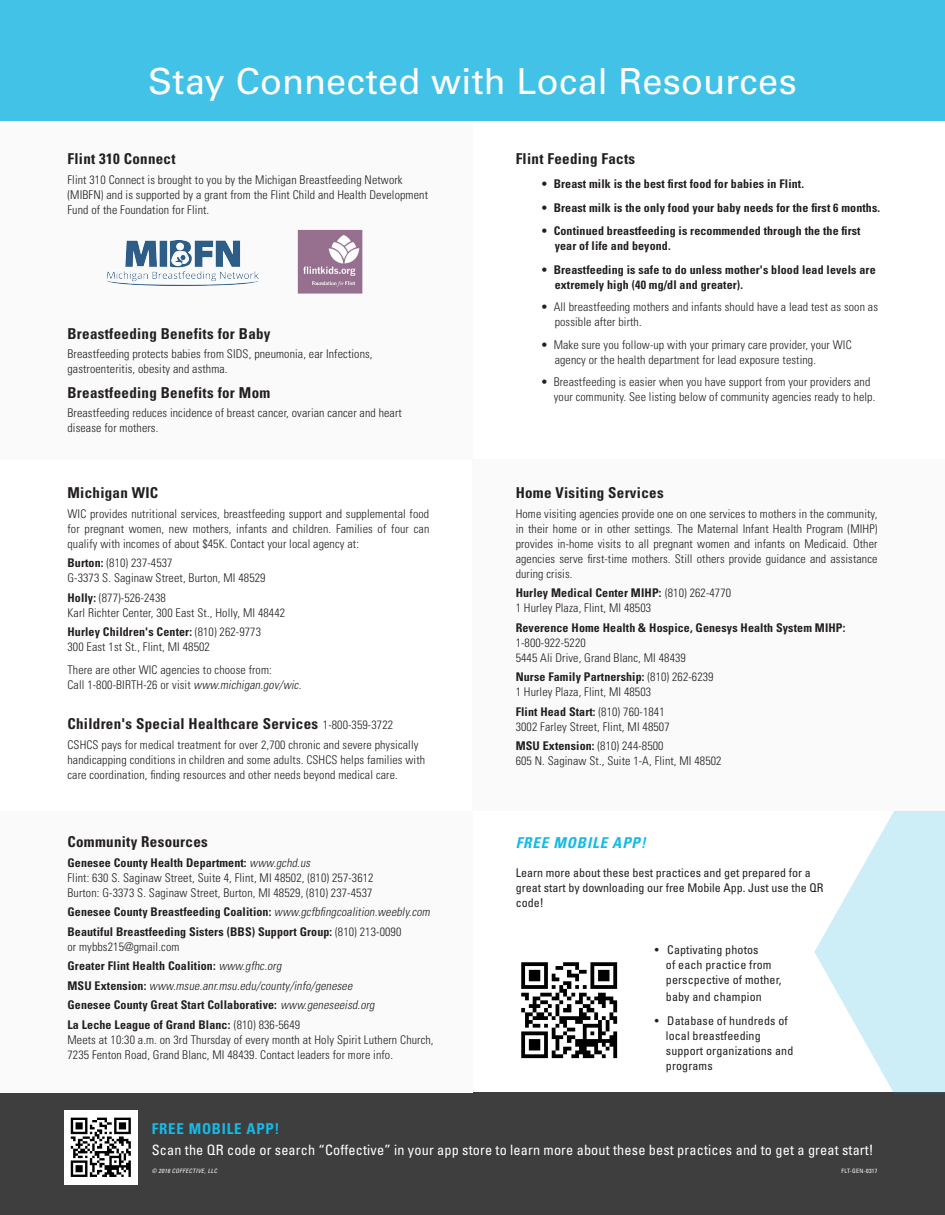
<style>
.page{position:relative;width:945px;height:1215px;background:#fff}
.page>*{position:absolute;margin:0;border:0;box-sizing:border-box;transform-origin:0 0}
.t1{font:36px "Univers LT Std";letter-spacing:.01em;color:#fff}
.t2{font:700 condensed 15px "Univers LT Std";letter-spacing:.02em;color:#231f20}
.t3{font:700 condensed 15px "Univers LT Std";letter-spacing:.05em;color:#15bae5}
.t4{font:italic 700 condensed 15px "Univers LT Std";letter-spacing:.06em;color:#15bae5}
.t5{font:condensed 14.25px "Univers LT Std";letter-spacing:.01em;color:#fff}
.t6{font:300 condensed 12px/15px "Univers LT Std";letter-spacing:.01em;color:#231f20}
.t7{font:700 condensed 12px "Univers LT Std";letter-spacing:.01em;color:#231f20}
.t8{font:condensed 12px/15px "Univers LT Std";letter-spacing:.01em;color:#231f20}
.t9{font:italic 300 condensed 12px "Univers LT Std";color:#231f20}
.t10{font:italic condensed 6px "Univers LT Std";letter-spacing:.05em;color:#fff}
.t11{font:condensed 6px "Univers LT Std";letter-spacing:.05em;color:#fff}
.s1{font-weight:700}
.s2{font-weight:300}
.s3{font-style:italic}
.s4{font-weight:300;font-size:12px}
.s5{font-weight:300;font-style:italic}
.s6{font-weight:700;font-style:normal}
</style>
<div class="page">
<div style="left:0;top:1092px;width:945px;height:123px;background:#3e3e3f"></div>
<img style="left:64px;top:1111px;width:74px;height:73px">
<div style="left:472px;top:460px;width:473px;height:351px;background:#fafafa"></div>
<div style="left:0;top:0;width:945px;height:121px;background:#43c2e7"></div>
<div style="left:0;top:811px;width:473px;height:281px;background:#fafafa"></div>
<div style="left:0;top:121px;width:472px;height:339px;background:#fafafa"></div>
<img style="left:106px;top:240px;width:152px;height:45px">
<img style="left:297px;top:229px;width:66px;height:65px">
<svg style="left:814px;top:811px;width:131px;height:282px"></svg>
<img style="left:521px;top:962px;width:97px;height:97px">
<p class="t1" style="left:148px;top:60px;width:650px">Stay Connected with Local Resources</p>
<p class="t2" style="left:68px;top:150px;width:110px">Flint 310 Connect</p>
<p class="t6" style="left:68px;top:172px;width:362px">Flint 310 Connect is brought to you by the Michigan Breastfeeding Network (MIBFN) and is supported by a grant from the Flint Child and Health Development<br>Fund of the Foundation for Flint.</p>
<p class="t2" style="left:68px;top:324px;width:205px">Breastfeeding Benefits for Baby</p>
<p class="t6" style="left:68px;top:346px;width:307px">Breastfeeding protects babies from SIDS, pneumonia, ear Infections, gastroenteritis, obesity and asthma.</p>
<p class="t2" style="left:68px;top:383px;width:204px">Breastfeeding Benefits for Mom</p>
<p class="t6" style="left:68px;top:406px;width:336px">Breastfeeding reduces incidence of breast cancer, ovarian cancer and heart disease for mothers.</p>
<p class="t2" style="left:68px;top:484px;width:92px">Michigan WIC</p>
<p class="t6" style="left:68px;top:506px;width:363px;text-align:justify">WIC provides nutritional services, breastfeeding support and supplemental food for pregnant women, new mothers, infants and children. Families of four can qualify with incomes of about $45K. Contact your local agency at:</p>
<p class="t6" style="left:68px;top:556px;width:107px"><span class="s1">Burton:</span> (810) 237-4537</p>
<p class="t6" style="left:68px;top:571px;width:200px">G-3373 S. Saginaw Street, Burton, MI 48529</p>
<p class="t6" style="left:68px;top:590px;width:100px"><span class="s1">Holly:</span> (877)-526-2438</p>
<p class="t6" style="left:68px;top:605px;width:219px">Karl Richter Center, 300 East St., Holly, MI 48442</p>
<p class="t7" style="left:68px;top:625px;width:195px">Hurley Children's Center: <span class="s2">(810) 262-9773</span></p>
<p class="t6" style="left:68px;top:640px;width:144px">300 East 1st St., Flint, MI 48502</p>
<p class="t6" style="left:68px;top:662px;width:206px">There are other WIC agencies to choose from:</p>
<p class="t6" style="left:68px;top:677px;width:238px">Call 1-800-BIRTH-26 or visit <span class="s3">www.michigan.gov/wic.</span></p>
<p class="t2" style="left:68px;top:715px;width:327px">Children's Special Healthcare Services <span class="s4">1-800-359-3722</span></p>
<p class="t6" style="left:68px;top:737px;width:359px">CSHCS pays for medical treatment for over 2,700 chronic and severe physically handicapping conditions in children and some adults. CSHCS helps families with care coordination, finding resources and other needs beyond medical care.</p>
<p class="t2" style="left:68px;top:833px;width:142px">Community Resources</p>
<p class="t7" style="left:68px;top:855px;width:247px">Genesee County Health Department: <span class="s5">www.gchd.us</span></p>
<p class="t6" style="left:68px;top:870px;width:308px">Flint: 630 S. Saginaw Street, Suite 4, Flint, MI 48502, (810) 257-3612</p>
<p class="t6" style="left:68px;top:885px;width:306px">Burton: G-3373 S. Saginaw Street, Burton, MI 48529, (810) 237-4537</p>
<p class="t7" style="left:68px;top:905px;width:367px">Genesee County Breastfeeding Coalition: <span class="s5">www.gcfbfingcoalition.weebly.com</span></p>
<p class="t7" style="left:68px;top:924px;width:335px">Beautiful Breastfeeding Sisters (BBS) Support Group: <span class="s2">(810) 213-0090</span></p>
<p class="t6" style="left:68px;top:939px;width:113px">or mybbs215@gmail.com</p>
<p class="t7" style="left:68px;top:959px;width:218px">Greater Flint Health Coalition: <span class="s5">www.gfhc.org</span></p>
<p class="t9" style="left:68px;top:978px;width:289px"><span class="s6">M S U Ext e n s i o n :</span> www.msue.anr.msu.edu/county/info/genesee</p>
<p class="t7" style="left:68px;top:998px;width:311px">Genesee County Great Start Collaborative: <span class="s5">www.geneseeisd.org</span></p>
<p class="t7" style="left:68px;top:1017px;width:234px">La Leche League of Grand Blanc: <span class="s2">(810) 836-5649</span></p>
<p class="t6" style="left:68px;top:1032px;width:368px">Meets at 10:30 a.m. on 3rd Thursday of every month at Holy Spirit Luthern Church,<br>7235 Fenton Road, Grand Blanc, MI 48439. Contact leaders for more info.</p>
<p class="t2" style="left:516px;top:150px;width:121px">Flint Feeding Facts</p>
<p class="t7" style="left:541px;top:177px;width:265px"><span class="s2">•</span> Breast milk is the best first food for babies in Flint.</p>
<p class="t7" style="left:541px;top:201px;width:341px"><span class="s2">•</span> Breast milk is the only food your baby needs for the first 6 months.</p>
<p class="t7" style="left:541px;top:223px;width:321px"><span class="s2">•</span> Continued breastfeeding is recommended through the the first</p>
<p class="t7" style="left:555px;top:238px;width:118px">year of life and beyond.</p>
<p class="t7" style="left:541px;top:262px;width:336px"><span class="s2">•</span> Breastfeeding is safe to do unless mother's blood lead levels are</p>
<p class="t7" style="left:555px;top:277px;width:190px">extremely high (40 mg/dl and greater).</p>
<p class="t6" style="left:541px;top:300px;width:339px">• All breastfeeding mothers and infants should have a lead test as soon as</p>
<p class="t6" style="left:555px;top:315px;width:89px">possible after birth.</p>
<p class="t6" style="left:541px;top:337px;width:313px">• Make sure you follow-up with your primary care provider, your WIC</p>
<p class="t6" style="left:555px;top:352px;width:263px">agency or the health department for lead exposure testing.</p>
<p class="t6" style="left:541px;top:375px;width:331px">• Breastfeeding is easier when you have support from your providers and</p>
<p class="t6" style="left:554px;top:390px;width:323px">your community. See listing below of community agencies ready to help.</p>
<p class="t2" style="left:516px;top:484px;width:149px">Home Visiting Services</p>
<p class="t6" style="left:516px;top:506px;width:363px;text-align:justify">Home visiting agencies provide one on one services to mothers in the community, in their home or in other settings. The Maternal Infant Health Program (MIHP) provides in-home visits to all pregnant women and infants on Medicaid. Other agencies serve first-time mothers. Still others provide guidance and assistance during crisis.</p>
<p class="t7" style="left:516px;top:586px;width:217px">Hurley Medical Center MIHP: <span class="s2">(810) 262-4770</span></p>
<p class="t6" style="left:516px;top:601px;width:137px">1 Hurley Plaza, Flint, MI 48503</p>
<p class="t7" style="left:516px;top:620px;width:331px">Reverence Home Health &amp; Hospice, Genesys Health System MIHP:</p>
<p class="t6" style="left:516px;top:635px;width:72px">1-800-922-5220</p>
<p class="t6" style="left:516px;top:650px;width:172px">5445 Ali Drive, Grand Blanc, MI 48439</p>
<p class="t7" style="left:516px;top:670px;width:199px">Nurse Family Partnership: <span class="s2">(810) 262-6239</span></p>
<p class="t6" style="left:516px;top:685px;width:137px">1 Hurley Plaza, Flint, MI 48503</p>
<p class="t7" style="left:516px;top:704px;width:150px">Flint Head Start: <span class="s2">(810) 760-1841</span></p>
<p class="t6" style="left:516px;top:719px;width:155px">3002 Farley Street, Flint, MI 48507</p>
<p class="t7" style="left:516px;top:739px;width:149px">MSU Extension: <span class="s2">(810) 244-8500</span></p>
<p class="t6" style="left:516px;top:754px;width:207px">605 N. Saginaw St., Suite 1-A, Flint, MI 48502</p>
<p class="t4" style="left:516px;top:833px;width:132px">FREE MOBILE APP!</p>
<p class="t8" style="left:516px;top:865px;width:309px">Learn more about these best practices and get prepared for a great start by downloading our free Mobile App. Just use the QR code!</p>
<p class="t8" style="left:655px;top:943px;width:105px">• Captivating photos</p>
<p class="t8" style="left:666px;top:958px;width:107px">of each practice from</p>
<p class="t8" style="left:666px;top:973px;width:117px">perscpective of mother,</p>
<p class="t8" style="left:666px;top:989px;width:97px">baby and champion</p>
<p class="t8" style="left:655px;top:1013px;width:135px">• Database of hundreds of</p>
<p class="t8" style="left:666px;top:1028px;width:96px">local breastfeeding</p>
<p class="t8" style="left:666px;top:1043px;width:129px">support organizations and</p>
<p class="t8" style="left:666px;top:1058px;width:48px">programs</p>
<p class="t3" style="left:152px;top:1119px;width:129px">FREE MOBILE APP!</p>
<p class="t5" style="left:152px;top:1141px;width:723px">Scan the QR code or search “Coffective” in your app store to learn more about these best practices and to get a great start!</p>
<p class="t10" style="left:152px;top:1167px;width:67px">© 2016 COFFECTIVE, LLC</p>
<p class="t11" style="left:841px;top:1167px;width:38px">FLT-GEN-0317</p>
</div>
